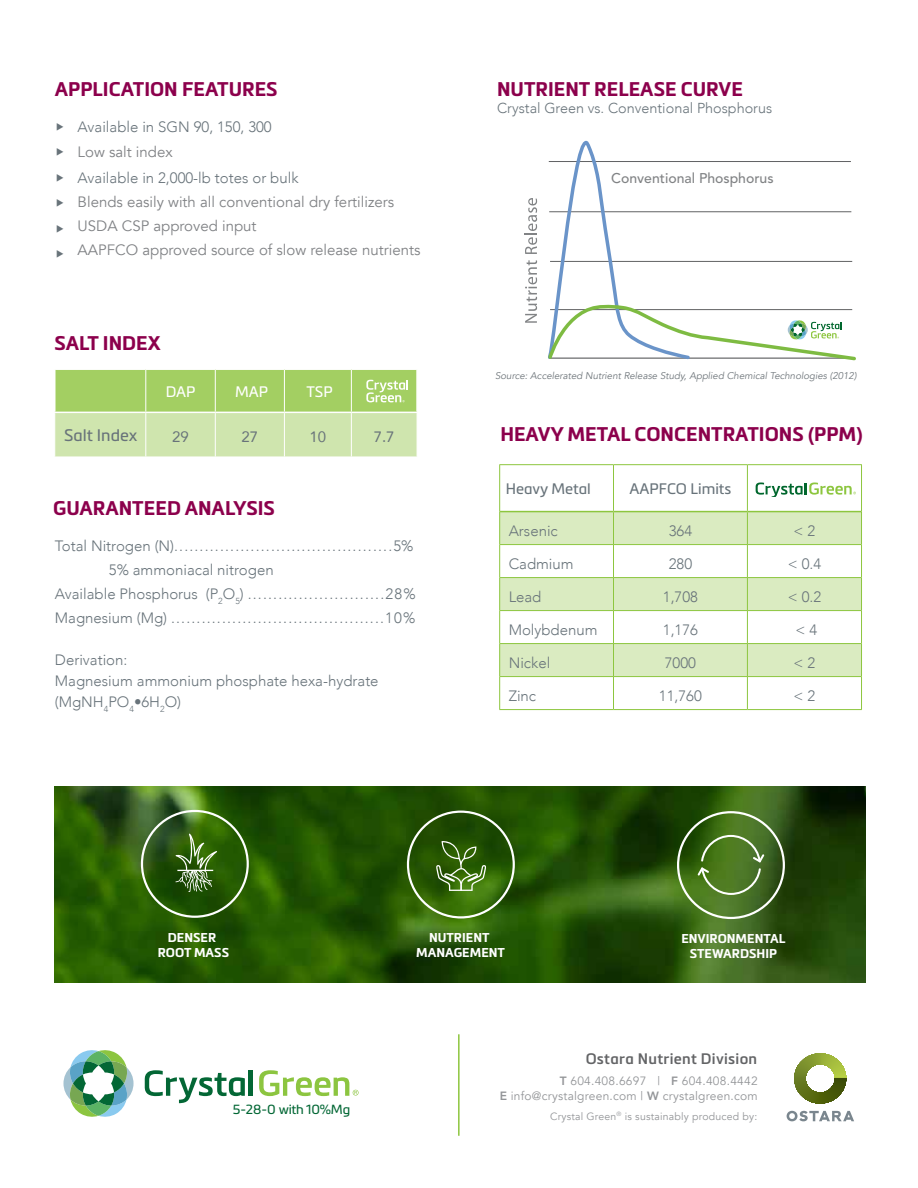
<style>
.page{position:relative;width:918px;height:1188px;background:#fff}
.page>*{position:absolute;margin:0;border:0;box-sizing:border-box;transform-origin:0 0}
.t1{font:700 19.5px "Metronic Pro";color:#8c004c}
.t2{font:16.5px "Metronic Pro";color:#68737a}
.t3{font:300 15px/21px "Avenir";color:#68737a}
.t4{font:15px/24px "Avenir";color:#808285}
.t5{font:600 15px "Metronic Pro";letter-spacing:.02em;color:#636466}
.t6{font:15px "Metronic Pro";color:#68737a}
.t7{font:15px "Metronic Pro";color:#fff}
.t8{font:15px "Avenir";color:#68737a}
.t9{font:300 14.4px "Avenir";color:#68737a}
.t10{font:500 13.95px "Avenir";color:#818385}
.t11{font:13.05px "Metronic Pro";letter-spacing:-.02em;color:#036735}
.t12{font:700 12.6px/15.1px "Metronic Pro";color:#fff;text-align:center}
.t13{font:12px/15px "Avenir";letter-spacing:.02em;color:#939598;text-align:right}
.t14{font:10.5px "Avenir";letter-spacing:.02em;color:#939598}
.t15{font:italic 9.75px "Avenir";color:#6f767b}
.s1{font-weight:800}
</style>
<div class="page">
<svg style="left:787px;top:1111px;width:67px;height:10px"></svg>
<svg style="left:794px;top:1053px;width:52px;height:51px"></svg>
<svg style="left:525px;top:260px;width:12px;height:63px"></svg>
<svg style="left:524px;top:198px;width:13px;height:56px"></svg>
<svg style="left:548px;top:140px;width:308px;height:221px"></svg>
<svg style="left:756px;top:483px;width:100px;height:14px"></svg>
<svg style="left:500px;top:512px;width:361px;height:164px;fill:#daebc1"></svg>
<hr style="left:613px;top:465px;width:1px;height:46px;background:#8dc63f">
<hr style="left:747px;top:465px;width:1px;height:46px;background:#8dc63f">
<hr style="left:613px;top:512px;width:1px;height:32px;background:#8dc63f">
<hr style="left:747px;top:512px;width:1px;height:32px;background:#8dc63f">
<hr style="left:500px;top:544px;width:114px;height:1px;background:#8dc63f">
<hr style="left:614px;top:544px;width:133px;height:1px;background:#8dc63f">
<hr style="left:613px;top:545px;width:1px;height:32px;background:#8dc63f">
<hr style="left:747px;top:544px;width:114px;height:1px;background:#8dc63f">
<hr style="left:747px;top:545px;width:1px;height:32px;background:#8dc63f">
<hr style="left:500px;top:577px;width:114px;height:1px;background:#8dc63f">
<hr style="left:614px;top:577px;width:133px;height:1px;background:#8dc63f">
<hr style="left:613px;top:578px;width:1px;height:32px;background:#8dc63f">
<hr style="left:747px;top:577px;width:114px;height:1px;background:#8dc63f">
<hr style="left:747px;top:578px;width:1px;height:32px;background:#8dc63f">
<hr style="left:500px;top:610px;width:114px;height:1px;background:#8dc63f">
<hr style="left:614px;top:610px;width:133px;height:1px;background:#8dc63f">
<hr style="left:613px;top:611px;width:1px;height:32px;background:#8dc63f">
<hr style="left:747px;top:610px;width:114px;height:1px;background:#8dc63f">
<hr style="left:747px;top:611px;width:1px;height:32px;background:#8dc63f">
<hr style="left:500px;top:643px;width:114px;height:1px;background:#8dc63f">
<hr style="left:614px;top:643px;width:133px;height:1px;background:#8dc63f">
<hr style="left:613px;top:644px;width:1px;height:32px;background:#8dc63f">
<hr style="left:747px;top:643px;width:114px;height:1px;background:#8dc63f">
<hr style="left:747px;top:644px;width:1px;height:32px;background:#8dc63f">
<hr style="left:500px;top:676px;width:114px;height:1px;background:#8dc63f">
<hr style="left:614px;top:676px;width:133px;height:1px;background:#8dc63f">
<hr style="left:613px;top:677px;width:1px;height:32px;background:#8dc63f">
<hr style="left:747px;top:676px;width:114px;height:1px;background:#8dc63f">
<hr style="left:747px;top:677px;width:1px;height:32px;background:#8dc63f">
<hr style="left:499px;top:512px;width:1px;height:33px;background:#8dc63f">
<hr style="left:861px;top:512px;width:1px;height:33px;background:#8dc63f">
<hr style="left:499px;top:545px;width:1px;height:33px;background:#8dc63f">
<hr style="left:861px;top:545px;width:1px;height:33px;background:#8dc63f">
<hr style="left:499px;top:578px;width:1px;height:33px;background:#8dc63f">
<hr style="left:861px;top:578px;width:1px;height:33px;background:#8dc63f">
<hr style="left:499px;top:611px;width:1px;height:33px;background:#8dc63f">
<hr style="left:861px;top:611px;width:1px;height:33px;background:#8dc63f">
<hr style="left:499px;top:644px;width:1px;height:33px;background:#8dc63f">
<hr style="left:861px;top:644px;width:1px;height:33px;background:#8dc63f">
<hr style="left:499px;top:677px;width:1px;height:32px;background:#8dc63f">
<hr style="left:861px;top:677px;width:1px;height:32px;background:#8dc63f">
<hr style="left:499px;top:709px;width:115px;height:1px;background:#8dc63f">
<hr style="left:614px;top:709px;width:133px;height:1px;background:#8dc63f">
<hr style="left:747px;top:709px;width:115px;height:1px;background:#8dc63f">
<hr style="left:499px;top:464px;width:115px;height:1px;background:#8dc63f">
<hr style="left:499px;top:465px;width:1px;height:47px;background:#8dc63f">
<hr style="left:614px;top:464px;width:133px;height:1px;background:#8dc63f">
<hr style="left:747px;top:464px;width:115px;height:1px;background:#8dc63f">
<hr style="left:861px;top:465px;width:1px;height:47px;background:#8dc63f">
<hr style="left:500px;top:511px;width:114px;height:1px;background:#8dc63f">
<hr style="left:614px;top:511px;width:133px;height:1px;background:#8dc63f">
<hr style="left:747px;top:511px;width:114px;height:1px;background:#8dc63f">
<img style="left:54px;top:787px;width:811px;height:196px">
<svg style="left:55px;top:369px;width:362px;height:88px;background:#bddc8f"></svg>
<svg style="left:407px;top:811px;width:108px;height:108px;background:#3e6a1c"></svg>
<svg style="left:677px;top:811px;width:108px;height:108px;background:#517831"></svg>
<svg style="left:141px;top:810px;width:108px;height:108px;background:#3e6a22"></svg>
<hr style="left:177px;top:870px;width:36px;height:1px;background:#fff">
<hr style="left:458px;top:1034px;width:2px;height:102px;background:#8dc63f">
<svg style="left:145px;top:1070px;width:100px;height:33px"></svg>
<hr style="left:249px;top:1071px;width:4px;height:25px;background:#036735">
<svg style="left:259px;top:1070px;width:100px;height:26px"></svg>
<svg style="left:63px;top:1050px;width:71px;height:67px"></svg>
<h1 class="t1" style="left:55px;top:77px;width:224px">APPLICATION FEATURES</h1>
<p class="t3" style="left:78px;top:116px;width:196px">Available in SGN 90, 150, 300</p>
<p class="t4" style="left:78px;top:140px;width:96px">Low salt index</p>
<p class="t3" style="left:78px;top:167px;width:223px">Available in 2,000-lb totes or bulk</p>
<p class="t4" style="left:78px;top:190px;width:344px">Blends easily with all conventional dry fertilizers<br>USDA CSP approved input<br>AAPFCO approved source of slow release nutrients</p>
<h1 class="t1" style="left:55px;top:331px;width:108px">SALT INDEX</h1>
<p class="t7" style="left:166px;top:381px;width:31px">DAP</p>
<p class="t7" style="left:235px;top:381px;width:35px">MAP</p>
<p class="t7" style="left:306px;top:381px;width:28px">TSP</p>
<p class="t2" style="left:64px;top:424px;width:75px">Salt Index</p>
<p class="t8" style="left:172px;top:425px;width:18px">29</p>
<p class="t8" style="left:242px;top:425px;width:18px">27</p>
<p class="t8" style="left:310px;top:425px;width:18px">10</p>
<p class="t8" style="left:374px;top:425px;width:22px">7.7</p>
<h1 class="t1" style="left:53px;top:496px;width:223px">GUARANTEED ANALYSIS</h1>
<p class="t3" style="left:55px;top:535px;width:360px">Total Nitrogen (N)...........................................5%</p>
<p class="t3" style="left:109px;top:559px;width:166px">5% ammoniacal nitrogen</p>
<p class="t3" style="left:55px;top:583px;width:362px">Available Phosphorus (P<sub>2</sub>O<sub>5</sub>) ...........................28%</p>
<p class="t3" style="left:55px;top:607px;width:362px">Magnesium (Mg) ..........................................10%</p>
<p class="t3" style="left:55px;top:649px;width:325px">Derivation:<br>Magnesium ammonium phosphate hexa-hydrate (MgNH<sub>4</sub>PO<sub>4</sub>•6H<sub>2</sub>O)</p>
<h1 class="t1" style="left:497px;top:77px;width:247px">NUTRIENT RELEASE CURVE</h1>
<p class="t9" style="left:497px;top:100px;width:277px">Crystal Green vs. Conventional Phosphorus</p>
<p class="t10" style="left:611px;top:167px;width:164px">Conventional Phosphorus</p>
<p class="t15" style="left:495px;top:369px;width:363px">Source: Accelerated Nutrient Release Study, Applied Chemical Technologies (2012)</p>
<h1 class="t1" style="left:500px;top:422px;width:364px">HEAVY METAL CONCENTRATIONS (PPM)</h1>
<p class="t6" style="left:506px;top:478px;width:87px">Heavy Metal</p>
<p class="t6" style="left:629px;top:478px;width:104px">AAPFCO Limits</p>
<p class="t3" style="left:509px;top:520px;width:51px">Arsenic</p>
<p class="t3" style="left:669px;top:520px;width:25px">364</p>
<p class="t3" style="left:794px;top:520px;width:23px">&lt; 2</p>
<p class="t3" style="left:509px;top:553px;width:67px">Cadmium</p>
<p class="t3" style="left:669px;top:553px;width:25px">280</p>
<p class="t3" style="left:788px;top:553px;width:35px">&lt; 0.4</p>
<p class="t3" style="left:509px;top:586px;width:34px">Lead</p>
<p class="t3" style="left:663px;top:586px;width:37px">1,708</p>
<p class="t3" style="left:788px;top:586px;width:35px">&lt; 0.2</p>
<p class="t3" style="left:509px;top:619px;width:90px">Molybdenum</p>
<p class="t3" style="left:663px;top:619px;width:37px">1,176</p>
<p class="t3" style="left:796px;top:619px;width:23px">&lt; 4</p>
<p class="t3" style="left:509px;top:652px;width:43px">Nickel</p>
<p class="t3" style="left:665px;top:652px;width:33px">7000</p>
<p class="t3" style="left:794px;top:652px;width:23px">&lt; 2</p>
<p class="t3" style="left:509px;top:685px;width:29px">Zinc</p>
<p class="t3" style="left:659px;top:685px;width:44px">11,760</p>
<p class="t3" style="left:794px;top:685px;width:23px">&lt; 2</p>
<p class="t12" style="left:158px;top:930px;width:73px">DENSER<br>ROOT MASS</p>
<p class="t12" style="left:681px;top:930px;width:106px">ENVIRONMENTAL<br>STEWARDSHIP</p>
<p class="t12" style="left:416px;top:930px;width:90px">NUTRIENT<br>MANAGEMENT</p>
<p class="t5" style="left:586px;top:1050px;width:173px">Ostara Nutrient Division</p>
<p class="t11" style="left:233px;top:1100px;width:119px">5-28-0 with 10%Mg</p>
<p class="t13" style="left:500px;top:1073px;width:260px"><span class="s1">T</span> 604.408.6697 | <span class="s1">F</span> 604.408.4442<br><span class="s1">E</span> info@crystalgreen.com | <span class="s1">W</span> crystalgreen.com</p>
<p class="t14" style="left:550px;top:1110px;width:209px">Crystal Green<sup>®</sup> is sustainably produced by:</p>
</div>
